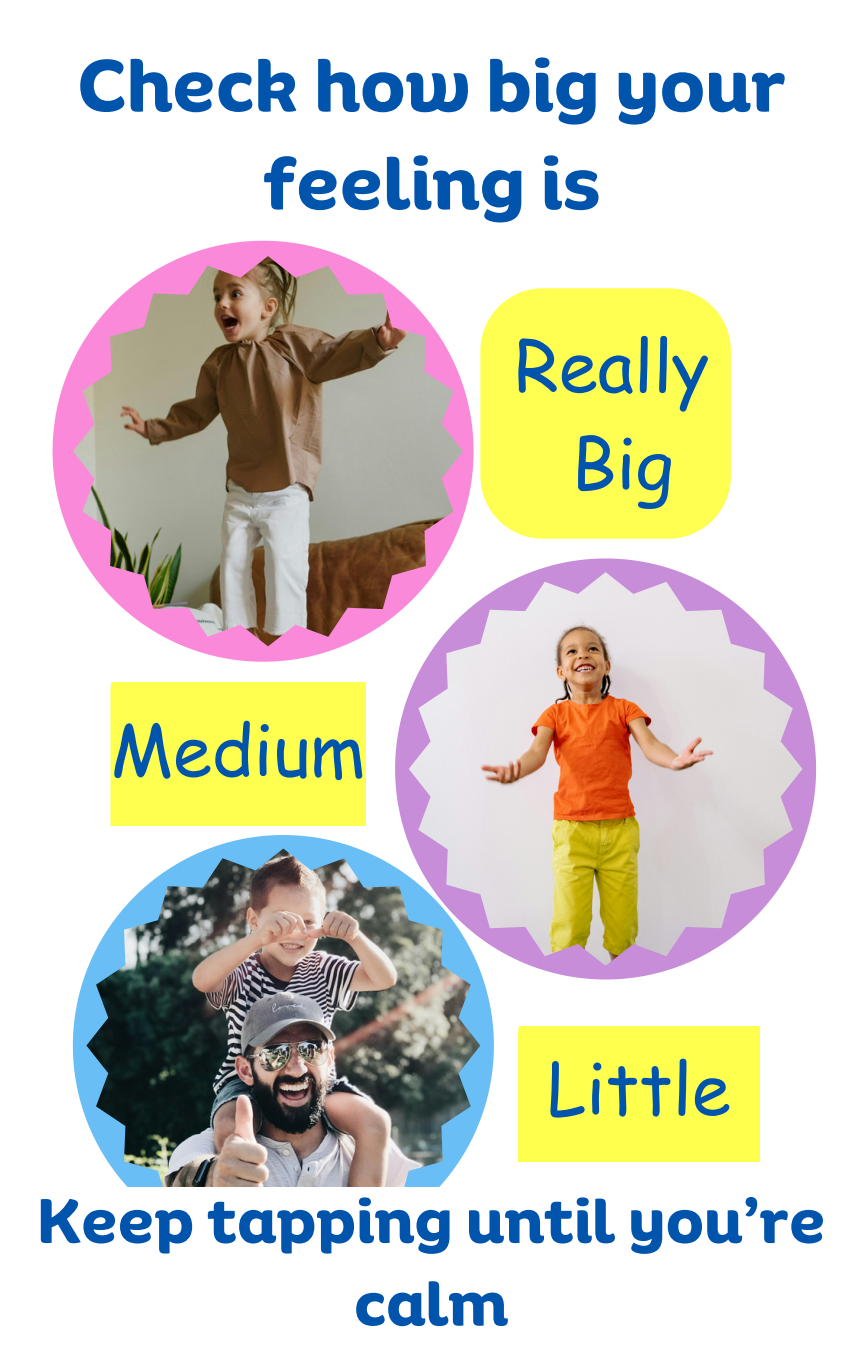
<style>
.page{position:relative;width:864px;height:1350px;background:#fff}
.page>*{position:absolute;margin:0;border:0;box-sizing:border-box;transform-origin:0 0}
.t1{font:700 70.88px/97.9px "Binate Display";color:#0054ab;text-align:center}
.t2{font:70.88px/97.9px "Comic Sans MS";color:#0054ab;text-align:center}
.t3{font:700 59.62px/82.8px "Binate Display";color:#0054ab;text-align:center}
</style>
<div class="page">
<svg style="left:395px;top:558px;width:421px;height:422px"></svg>
<svg style="left:73px;top:835px;width:421px;height:286px"></svg>
<img style="left:409px;top:572px;width:393px;height:392px">
<svg style="left:53px;top:241px;width:421px;height:421px"></svg>
<img style="left:73px;top:256px;width:390px;height:390px">
<img style="left:86px;top:849px;width:394px;height:338px">
<div style="left:480px;top:288px;width:250px;height:250px;background:#ffff52;border-radius:63px"></div>
<div style="left:518px;top:1027px;width:241px;height:135px;background:#ffff4d"></div>
<div style="left:110px;top:682px;width:255px;height:143px;background:#ffff50"></div>
<p class="t1" style="left:78px;top:27px;width:710px">Check how big your feeling is</p>
<p class="t2" style="left:110px;top:698px;width:256px">Medium</p>
<h2 class="t2" style="left:514px;top:314px;width:197px">Really<br>Big</h2>
<p class="t2" style="left:547px;top:1037px;width:185px">Little</p>
<p class="t3" style="left:36px;top:1172px;width:791px">Keep tapping until you’re calm</p>
</div>
